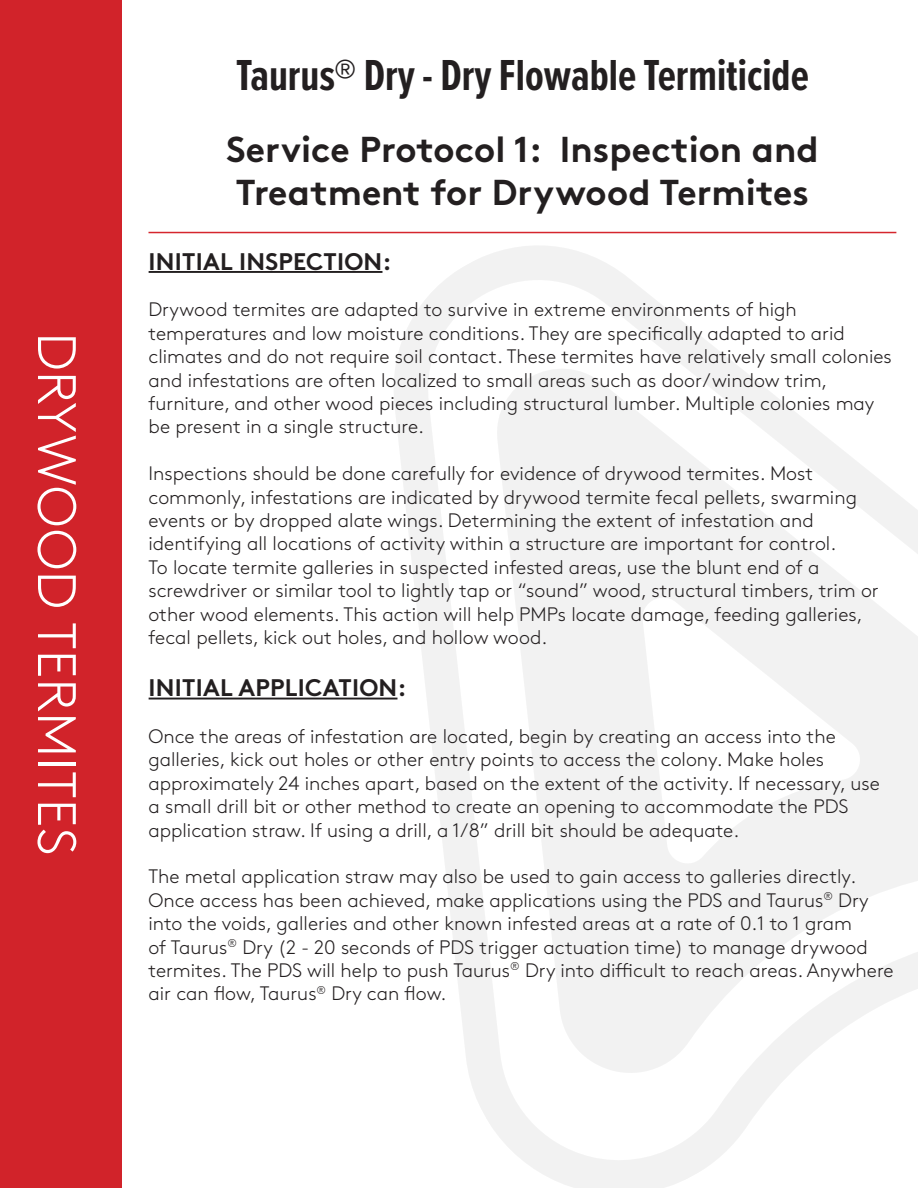
<style>
.page{position:relative;width:918px;height:1188px;background:#fff}
.page>*{position:absolute;margin:0;border:0;box-sizing:border-box;transform-origin:0 0}
.t1{font:300 54px "Brown Std";letter-spacing:.01em;color:#fff}
.t2{font:700 45px "Proxima Nova Ex Cn";color:#231f20}
.t3{font:700 36px/43.2px "Brown Std";color:#231f20}
.t4{font:700 24px "Brown Std";letter-spacing:.01em;color:#231f20}
.t5{font:300 19.5px/23.4px "Brown Std";color:#231f20}
</style>
<div class="page">
<div style="left:0;top:0;width:122px;height:1188px;background:#d1232a"></div>
<svg style="left:388px;top:246px;width:397px;height:942px"></svg>
<svg style="left:491px;top:347px;width:427px;height:731px;fill:#f2f2f2"></svg>
<hr style="left:149px;top:271px;width:233px;height:2px;background:#231f20">
<hr style="left:149px;top:698px;width:248px;height:2px;background:#231f20">
<hr style="left:148px;top:232px;width:748px;height:1px;background:#d5262d">
<p class="t1" style="left:87px;top:332px;width:525px;rotate:90deg">DRYWOOD TERMITES</p>
<p class="t2" style="left:236px;top:43px;width:574px">Taurus® Dry - Dry Flowable Termiticide</p>
<p class="t3" style="left:226px;top:128px;width:594px">Service Protocol 1: Inspection and<br>Treatment for Drywood Termites</p>
<p class="t4" style="left:149px;top:247px;width:244px">INITIAL INSPECTION:</p>
<p class="t5" style="left:148px;top:298px;width:745px">Drywood termites are adapted to survive in extreme environments of high temperatures and low moisture conditions. They are specifically adapted to arid climates and do not require soil contact. These termites have relatively small colonies and infestations are often localized to small areas such as door/window trim, furniture, and other wood pieces including structural lumber. Multiple colonies may be present in a single structure.</p>
<p class="t5" style="left:148px;top:462px;width:732px">Inspections should be done carefully for evidence of drywood termites. Most commonly, infestations are indicated by drywood termite fecal pellets, swarming events or by dropped alate wings. Determining the extent of infestation and identifying all locations of activity within a structure are important for control.<br>To locate termite galleries in suspected infested areas, use the blunt end of a screwdriver or similar tool to lightly tap or “sound” wood, structural timbers, trim or other wood elements. This action will help PMPs locate damage, feeding galleries, fecal pellets, kick out holes, and hollow wood.</p>
<p class="t4" style="left:149px;top:673px;width:259px">INITIAL APPLICATION:</p>
<p class="t5" style="left:148px;top:725px;width:733px">Once the areas of infestation are located, begin by creating an access into the galleries, kick out holes or other entry points to access the colony. Make holes approximately 24 inches apart, based on the extent of the activity. If necessary, use a small drill bit or other method to create an opening to accommodate the PDS application straw. If using a drill, a 1/8” drill bit should be adequate.</p>
<p class="t5" style="left:148px;top:865px;width:747px">The metal application straw may also be used to gain access to galleries directly.<br>Once access has been achieved, make applications using the PDS and Taurus<sup>®</sup> Dry into the voids, galleries and other known infested areas at a rate of 0.1 to 1 gram<br>of Taurus<sup>®</sup> Dry (2 - 20 seconds of PDS trigger actuation time) to manage drywood termites. The PDS will help to push Taurus<sup>®</sup> Dry into difficult to reach areas. Anywhere air can flow, Taurus<sup>®</sup> Dry can flow.</p>
</div>
